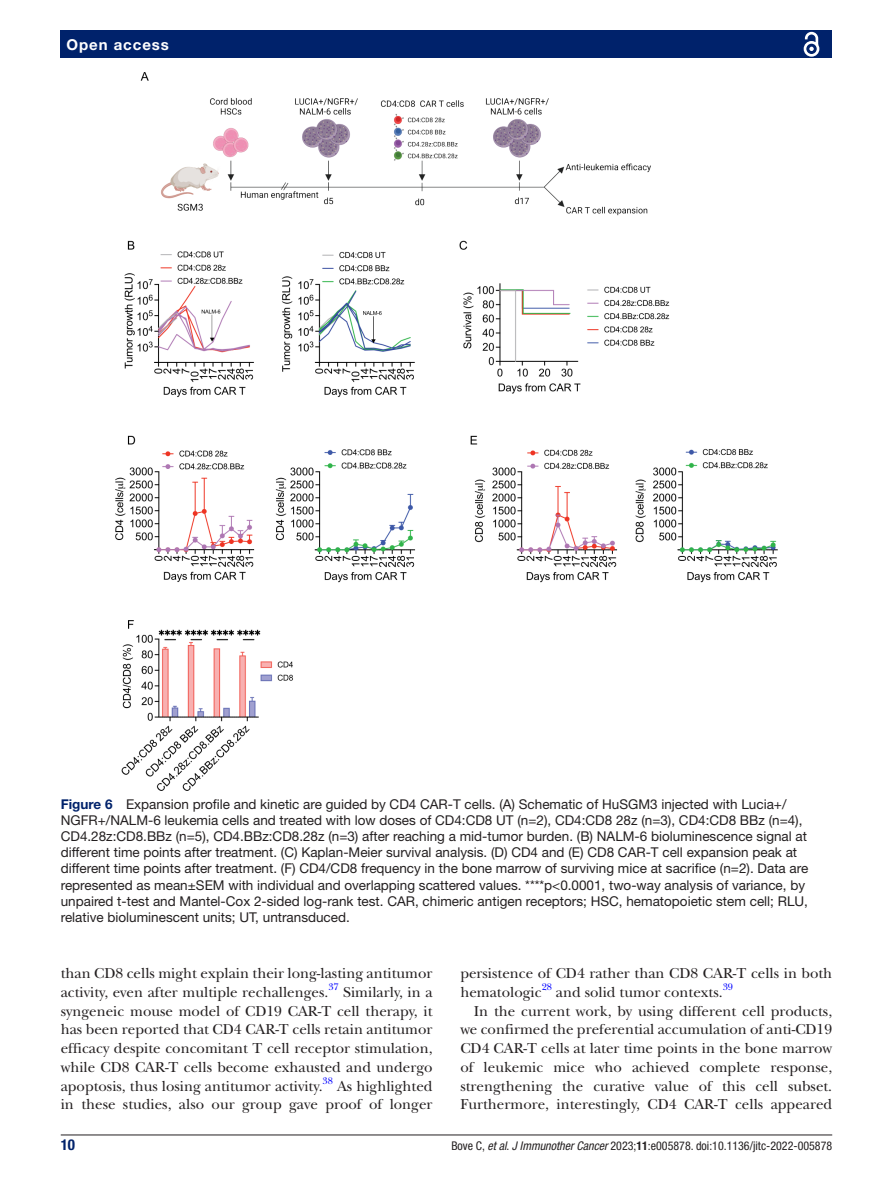
<style>
.page{position:relative;width:893px;height:1191px;background:#fff}
.page>*{position:absolute;margin:0;border:0;box-sizing:border-box;transform-origin:0 0}
.t1{font:15px/18.8px "New Baskerville";color:#231f20}
.t2{font:700 15px "Helvetica Neue LT Std";letter-spacing:.065em;color:#fff}
.t3{font:700 condensed 15px "Helvetica Neue LT Std";color:#00226b}
.t4{font:13.5px/16.2px "Helvetica Neue LT Std";color:#231f20}
.t5{font:condensed 12px "Helvetica Neue LT Std";color:#231f20}
.t6{font:9.9px "New Baskerville";color:#00f}
.s1{font-weight:700;color:#00226b}
.s2{font-style:italic}
.s3{font-weight:700}
</style>
<div class="page">
<hr style="left:61px;top:1134px;width:771px;height:1px;background:#231f20">
<div style="left:61px;top:31px;width:771px;height:27px;background:#00226b"></div>
<svg style="left:803px;top:31px;width:17px;height:26px"></svg>
<img style="left:116px;top:73px;width:661px;height:718px">
<p class="t2" style="left:66px;top:35px;width:104px">Open access</p>
<p class="t4" style="left:61px;top:795px;width:749px"><span class="s1">Figure 6</span> Expansion profile and kinetic are guided by CD4 CAR-T cells. (A) Schematic of HuSGM3 injected with Lucia+/ NGFR+/NALM-6 leukemia cells and treated with low doses of CD4:CD8 UT (n=2), CD4:CD8 28z (n=3), CD4:CD8 BBz (n=4), CD4.28z:CD8.BBz (n=5), CD4.BBz:CD8.28z (n=3) after reaching a mid-tumor burden. (B) NALM-6 bioluminescence signal at different time points after treatment. (C) Kaplan-Meier survival analysis. (D) CD4 and (E) CD8 CAR-T cell expansion peak at different time points after treatment. (F) CD4/CD8 frequency in the bone marrow of surviving mice at sacrifice (n=2). Data are represented as mean±SEM with individual and overlapping scattered values. ****p&lt;0.0001, two-way analysis of variance, by unpaired t-test and Mantel-Cox 2-sided log-rank test. CAR, chimeric antigen receptors; HSC, hematopoietic stem cell; RLU, relative bioluminescent units; UT, untransduced.</p>
<p class="t1" style="left:61px;top:964px;width:373px">than CD8 cells might explain their long-lasting antitumor activity, even after multiple rechallenges.</p>
<p class="t6" style="left:328px;top:981px;width:12px">37</p>
<p class="t1" style="left:61px;top:982px;width:373px;text-align:justify;text-indent:283px">Similarly, in a syngeneic mouse model of CD19 CAR-T cell therapy, it has been reported that CD4 CAR-T cells retain antitumor efficacy despite concomitant T cell receptor stimulation, while CD8 CAR-T cells become exhausted and undergo apoptosis, thus losing antitumor activity.<sup>38</sup> As highlighted in these studies, also our group gave proof of longer</p>
<p class="t1" style="left:460px;top:964px;width:373px">persistence of CD4 rather than CD8 CAR-T cells in both hematologic</p>
<p class="t6" style="left:542px;top:981px;width:12px">28</p>
<p class="t1" style="left:556px;top:982px;width:168px">and solid tumor contexts.</p>
<p class="t6" style="left:723px;top:981px;width:12px">39</p>
<p class="t1" style="left:460px;top:1001px;width:373px;text-align:justify;text-indent:14px">In the current work, by using different cell products, we confirmed the preferential accumulation of anti-CD19<br>CD4 CAR-T cells at later time points in the bone marrow of leukemic mice who achieved complete response, strengthening the curative value of this cell subset.<br>Furthermore, interestingly, CD4 CAR-T cells appeared</p>
<p class="t3" style="left:61px;top:1135px;width:16px">10</p>
<p class="t5" style="left:451px;top:1138px;width:382px">Bove C, <span class="s2">et al</span>. <span class="s2">J Immunother Cancer</span> 2023;<span class="s3">11</span>:e005878. doi:10.1136/jitc-2022-005878</p>
</div>
